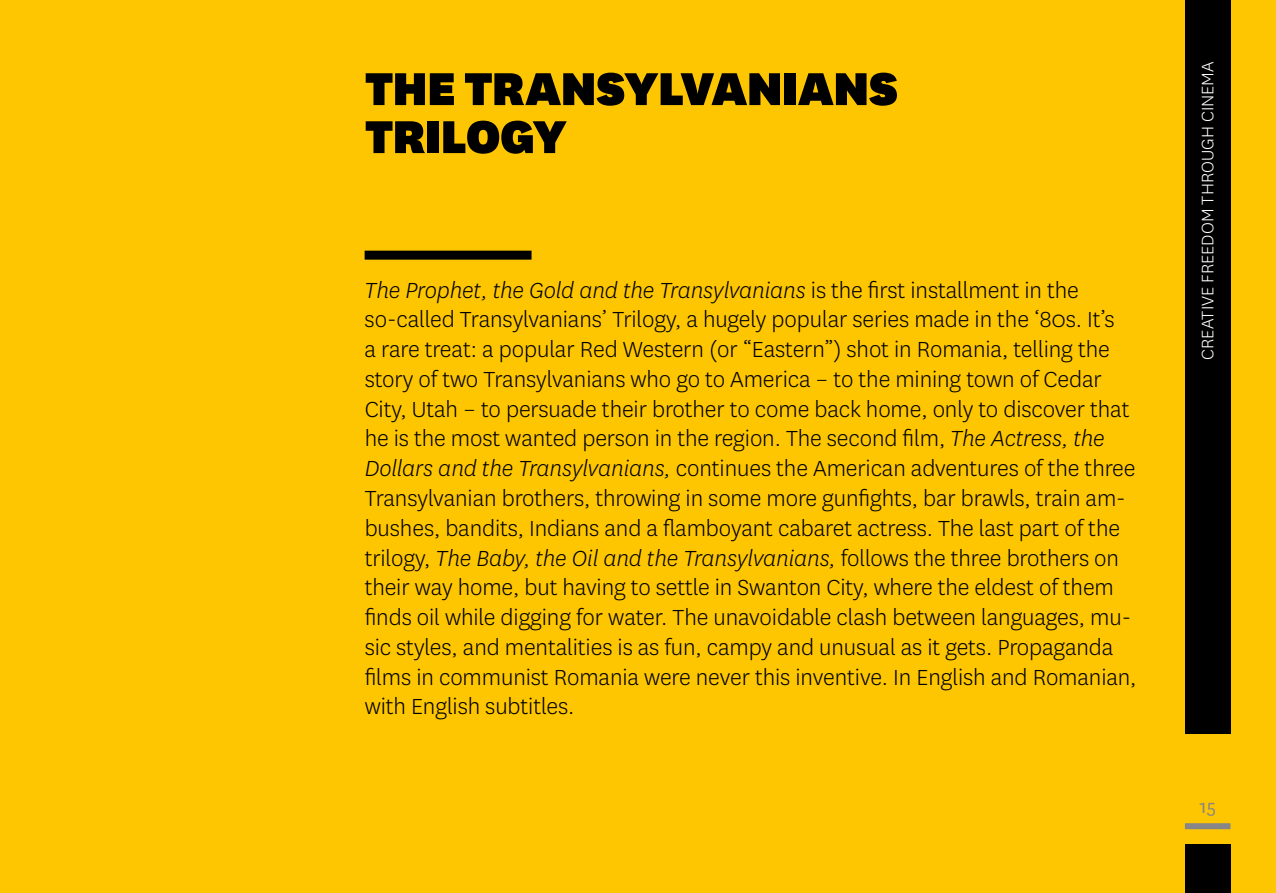
<style>
.page{position:relative;width:1276px;height:893px;background:#fec600}
.page>*{position:absolute;margin:0;border:0;box-sizing:border-box;transform-origin:0 0}
.t1{font:900 54px "National";letter-spacing:-.015em;color:#000}
.t2{font:300 25.5px/29.7px "National";letter-spacing:-.005em;color:#000}
.t3{font:21px "National";color:#868686}
.t4{font:300 19.5px "National";letter-spacing:.005em;color:#fff}
.s1{font-style:italic}
</style>
<div class="page">
<div style="left:1185px;top:823px;width:45px;height:6px;background:#868686"></div>
<div style="left:1185px;top:844px;width:45px;height:49px;background:#000"></div>
<div style="left:1185px;top:0;width:45px;height:733px;background:#000"></div>
<div style="left:364px;top:251px;width:167px;height:9px;background:#000"></div>
<h1 class="t1" style="left:364px;top:51px;width:31px">THE</h1>
<h1 class="t1" style="left:464px;top:51px;width:128px">TRANSYL</h1>
<h1 class="t1" style="left:680px;top:51px;width:185px">VANIANS</h1>
<h1 class="t1" style="left:364px;top:99px;width:203px">TRILOGY</h1>
<p class="t2" style="left:365px;top:274px;width:773px"><span class="s1">The Prophet, the Gold and the Transylvanians</span> is the first installment in the so-called Transylvanians’ Trilogy, a hugely popular series made in the ‘80s. It’s<br>a rare treat: a popular Red Western (or “Eastern”) shot in Romania, telling the story of two Transylvanians who go to America – to the mining town of Cedar City, Utah – to persuade their brother to come back home, only to discover that he is the most wanted person in the region. The second film, <span class="s1">The Actress, the Dollars and the Transylvanians,</span> continues the American adventures of the three Transylvanian brothers, throwing in some more gunfights, bar brawls, train am&shy;bushes, bandits, I ndians and a flamboyant cabaret actress. The last part of the trilogy, <span class="s1">The Baby, the Oil and the Transylvanians,</span> follows the three brothers on their way home, but having to settle in Swanton City, where the eldest of them finds oil while digging for water. The unavoidable clash between languages, mu&shy;sic styles, and mentalities is as fun, campy and unusual as it gets. Propaganda films in communist Romania were never this inventive. I n English and Romanian, with English subtitles.</p>
<p class="t4" style="left:1195px;top:360px;width:301px;rotate:-90deg">Creative Freedom Th rough Cin ema</p>
<p class="t3" style="left:1199px;top:792px;width:18px">15</p>
</div>
